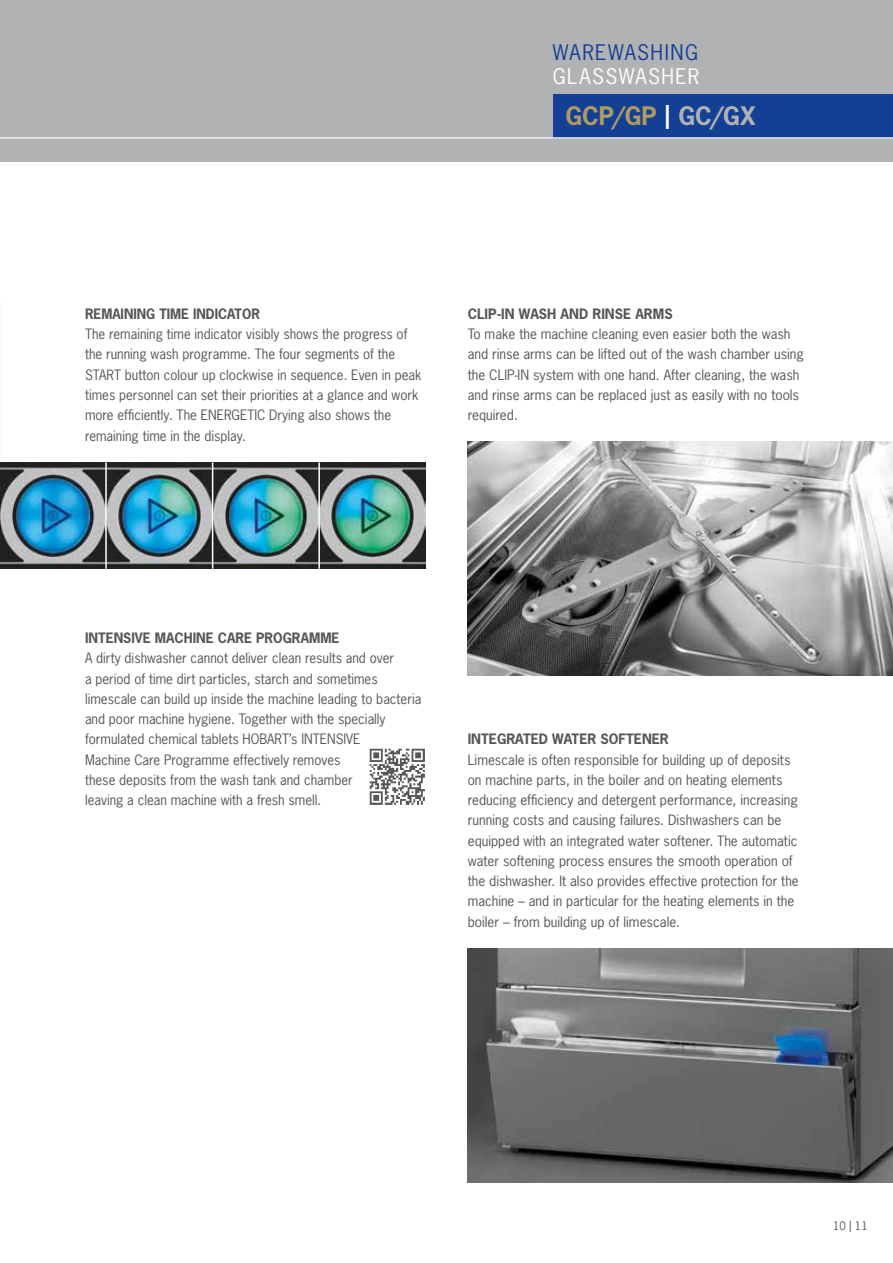
<style>
.page{position:relative;width:893px;height:1263px;background:#fff}
.page>*{position:absolute;margin:0;border:0;box-sizing:border-box;transform-origin:0 0}
.t1{font:700 24px "News Gothic";color:#ae9a63}
.t2{font:20.25px "News Gothic";letter-spacing:.07em;color:#134094}
.t3{font:20.25px "News Gothic";letter-spacing:.065em;color:#fff}
.t4{font:13.5px/20.2px "News Gothic";color:#565656}
.t5{font:700 13.5px "News Gothic";color:#565656}
.t6{font:700 13.5px "News Gothic";color:#565656;scale:.96 1}
.t7{font:11.25px "News Gothic";color:#565656}
.s1{color:#fff}
.s2{color:#b1b2b3}
</style>
<div class="page">
<img style="left:369px;top:749px;width:56px;height:56px">
<img style="left:0;top:462px;width:425px;height:106px">
<hr style="left:105px;top:462px;width:2px;height:107px;background:#fff">
<hr style="left:212px;top:462px;width:1px;height:107px;background:#fff">
<hr style="left:318px;top:462px;width:2px;height:107px;background:#fff">
<img style="left:468px;top:442px;width:425px;height:233px">
<img style="left:468px;top:948px;width:425px;height:234px">
<div style="left:0;top:0;width:893px;height:162px;background:#b1b2b3"></div>
<div style="left:553px;top:94px;width:340px;height:43px;background:#134094"></div>
<hr style="left:0;top:137px;width:893px;height:1px;background:#fff">
<h2 class="t2" style="left:553px;top:39px;width:147px">WAREWASHING</h2>
<h2 class="t3" style="left:553px;top:64px;width:148px">GLASSWASHER</h2>
<h1 class="t1" style="left:566px;top:100px;width:192px">GCP/GP <span class="s1">|</span> <span class="s2">GC/GX</span></h1>
<p class="t6" style="left:85px;top:305px;width:18px">REMAINING</p>
<p class="t6" style="left:159px;top:305px;width:9px">TIME</p>
<p class="t6" style="left:193px;top:305px;width:9px">INDICATOR</p>
<p class="t4" style="left:85px;top:324px;width:338px">The remaining time indicator visibly shows the progress of the running wash programme. The four segments of the START button colour up clockwise in sequence. Even in peak times personnel can set their priorities at a glance and work more efficiently. The ENERGETIC Drying also shows the remaining time in the display.</p>
<p class="t5" style="left:468px;top:305px;width:62px">CLIP-IN WASH</p>
<p class="t5" style="left:561px;top:305px;width:11px">AND</p>
<p class="t5" style="left:592px;top:305px;width:9px">RINSE</p>
<p class="t5" style="left:635px;top:305px;width:11px">ARMS</p>
<p class="t4" style="left:468px;top:324px;width:338px">To make the machine cleaning even easier both the wash and rinse arms can be lifted out of the wash chamber using the CLIP-IN system with one hand. After cleaning, the wash and rinse arms can be replaced just as easily with no tools required.</p>
<p class="t5" style="left:85px;top:629px;width:91px">INTENSIVE MACHINE</p>
<p class="t5" style="left:218px;top:629px;width:19px">CARE</p>
<p class="t5" style="left:256px;top:629px;width:19px">PROGRAMME</p>
<p class="t4" style="left:85px;top:648px;width:338px">A dirty dishwasher cannot deliver clean results and over<br>a period of time dirt particles, starch and sometimes limescale can build up inside the machine leading to bacteria and poor machine hygiene. Together with the specially formulated chemical tablets HOBART’s INTENSIVE<br>Machine Care Programme effectively removes<br>these deposits from the wash tank and chamber<br>leaving a clean machine with a fresh smell.</p>
<p class="t5" style="left:468px;top:730px;width:11px">INTEGRATED</p>
<p class="t5" style="left:552px;top:730px;width:6px">WATER</p>
<p class="t5" style="left:601px;top:730px;width:36px">SO FTENER</p>
<p class="t4" style="left:468px;top:749px;width:332px">Limescale is often responsible for building up of deposits on machine parts, in the boiler and on heating elements reducing efficiency and detergent performance, increasing running costs and causing failures. Dishwashers can be equipped with an integrated water softener. The automatic water softening process ensures the smooth operation of the dishwasher. It also provides effective protection for the machine – and in particular for the heating elements in the boiler – from building up of limescale.</p>
<p class="t7" style="left:833px;top:1219px;width:36px">10 | 11</p>
</div>
